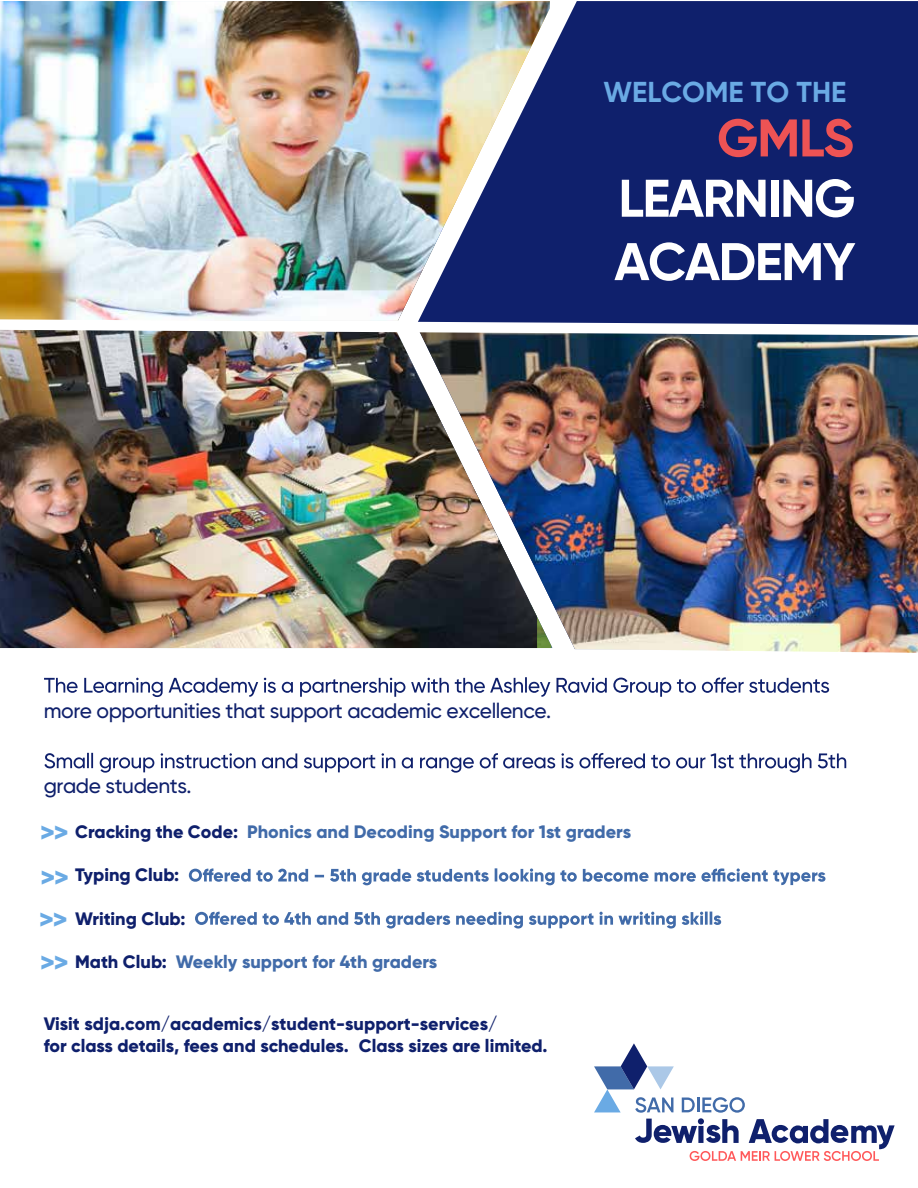
<style>
.page{position:relative;width:918px;height:1188px;background:#fff}
.page>*{position:absolute;margin:0;border:0;box-sizing:border-box;transform-origin:0 0}
.t1{font:700 52.8px/63.4px "Gilroy";letter-spacing:-.03em;color:#fff}
.t2{font:700 52.8px "Gilroy";color:#ed5354}
.t3{font:700 28.8px "Gilroy";color:#6aaae4}
.t4{font:800 27px/45.2px "Gilroy";color:#6aaae4}
.t5{font:500 21px "Gilroy";letter-spacing:-.02em;color:#0f206c}
.t6{font:800 18px/21.6px "Gilroy";color:#0f206c}
.t7{font:800 18px "Gilroy";color:#416ba9}
.s1{color:#0f206c}
</style>
<div class="page">
<div style="left:550px;top:1px;width:368px;height:313px;background:#0f206c"></div>
<img style="left:0;top:1px;width:550px;height:313px">
<img style="left:0;top:341px;width:416px;height:307px">
<svg style="left:594px;top:1043px;width:301px;height:118px"></svg>
<img style="left:416px;top:341px;width:502px;height:312px">
<img style="left:0;top:314px;width:918px;height:27px">
<svg style="left:44px;top:677px;width:785px;height:20px"></svg>
<svg style="left:44px;top:753px;width:802px;height:20px"></svg>
<svg style="left:189px;top:868px;width:636px;height:17px"></svg>
<svg style="left:195px;top:911px;width:526px;height:18px"></svg>
<h2 class="t3" style="left:603px;top:74px;width:244px">WELCOME TO THE</h2>
<h1 class="t2" style="left:717px;top:105px;width:139px">GMLS</h1>
<h1 class="t1" style="left:614px;top:166px;width:243px">LEARNING<br>ACADEMY</h1>
<p class="t5" style="left:44px;top:698px;width:509px">more opportunities that support academic excellence.</p>
<p class="t5" style="left:44px;top:773px;width:150px">grade students.</p>
<p class="t7" style="left:75px;top:821px;width:557px"><span class="s1">Cracking the Code:</span> Phonics and Decoding Support for 1st graders</p>
<p class="t6" style="left:75px;top:864px;width:106px">Typing Club:</p>
<p class="t6" style="left:75px;top:908px;width:112px">Writing Club:</p>
<p class="t7" style="left:75px;top:950px;width:364px"><span class="s1">Math Club:</span> Weekly support for 4th graders</p>
<h3 class="t4" style="left:40px;top:810px;width:30px">&gt;&gt; &gt;&gt;</h3>
<h3 class="t4" style="left:39px;top:897px;width:31px;line-height:43.5px">&gt;&gt; &gt;&gt;</h3>
<p class="t6" style="left:44px;top:1013px;width:505px">Visit sdja.com/academics/student-support-services/<br>for class details, fees and schedules. Class sizes are limited.</p>
</div>
